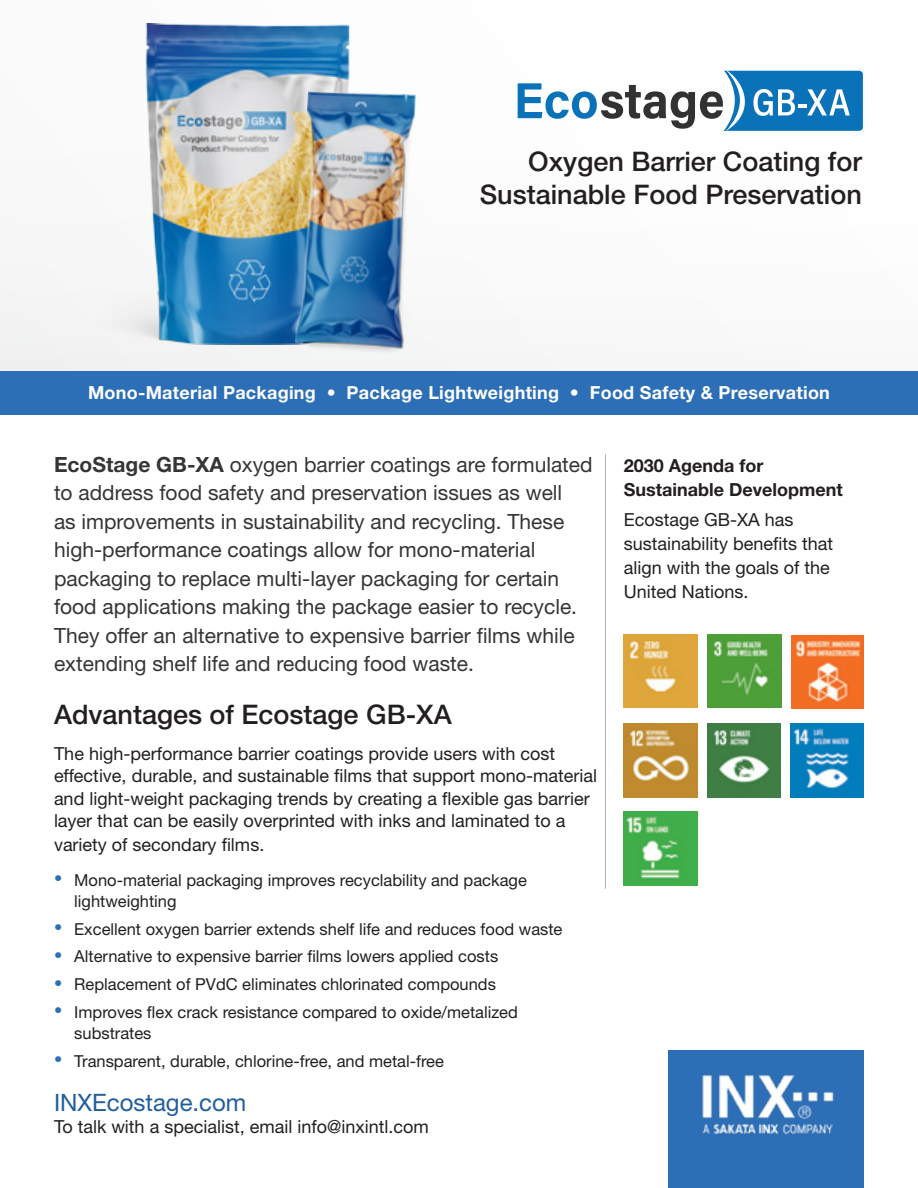
<style>
.page{position:relative;width:918px;height:1188px;background:#fff}
.page>*{position:absolute;margin:0;border:0;box-sizing:border-box;transform-origin:0 0}
.t1{font:500 27px/33px "Helvetica Neue LT Std";color:#231f20;text-align:right}
.t2{font:24px "Helvetica Neue LT Std";color:#215e9e}
.t3{font:21px/28.5px "Helvetica Neue LT Std";color:#363436}
.t4{font:18px/22.8px "Helvetica Neue LT Std";color:#231f20}
.t5{font:700 18px "Helvetica Neue LT Std";letter-spacing:.015em;color:#fff}
.t6{font:700 18px/24px "Helvetica Neue LT Std";color:#231f20}
.t7{font:16.5px/21px "Helvetica Neue LT Std";color:#231f20}
.s1{font-weight:700}
.s2{color:#2d6fb7}
</style>
<div class="page">
<div style="left:669px;top:1050px;width:195px;height:138px;background:#2d6fb7"></div>
<img style="left:701px;top:1074px;width:133px;height:61px">
<img style="left:624px;top:634px;width:74px;height:74px">
<img style="left:707px;top:634px;width:74px;height:74px">
<img style="left:791px;top:635px;width:73px;height:73px">
<img style="left:624px;top:723px;width:74px;height:74px">
<img style="left:707px;top:723px;width:74px;height:74px">
<img style="left:790px;top:723px;width:74px;height:74px">
<img style="left:624px;top:812px;width:74px;height:74px">
<hr style="left:605px;top:454px;width:1px;height:435px;background:#afb1b4">
<img style="left:109px;top:23px;width:241px;height:322px">
<img style="left:294px;top:89px;width:122px;height:264px">
<div style="left:0;top:372px;width:918px;height:43px;background:#2d6fb7"></div>
<h1 class="t1" style="left:480px;top:144px;width:384px">Oxygen Barrier Coating for<br>Sustainable Food Preservation</h1>
<p class="t5" style="left:88px;top:382px;width:743px">Mono-Material Packaging • Package Lightweighting • Food Safety &amp; Preservation</p>
<p class="t3" style="left:54px;top:450px;width:540px"><span class="s1">EcoStage GB-XA</span> oxygen barrier coatings are formulated to address food safety and preservation issues as well<br>as improvements in sustainability and recycling. These high-performance coatings allow for mono-material packaging to replace multi-layer packaging for certain food applications making the package easier to recycle.<br>They offer an alternative to expensive barrier films while extending shelf life and reducing food waste.</p>
<h1 class="t1" style="left:54px;top:697px;width:399px">Advantages of Ecostage GB-XA</h1>
<p class="t4" style="left:54px;top:742px;width:545px">The high-performance barrier coatings provide users with cost effective, durable, and sustainable films that support mono-material and light-weight packaging trends by creating a flexible gas barrier layer that can be easily overprinted with inks and laminated to a variety of secondary films.</p>
<p class="t7" style="left:74px;top:869px;width:454px;text-indent:-20px"><span class="s2">•</span> Mono-material packaging improves recyclability and package lightweighting</p>
<p class="t7" style="left:54px;top:918px;width:510px"><span class="s2">•</span> Excellent oxygen barrier extends shelf life and reduces food waste</p>
<p class="t7" style="left:54px;top:946px;width:446px"><span class="s2">•</span> Alternative to expensive barrier films lowers applied costs</p>
<p class="t7" style="left:54px;top:974px;width:444px"><span class="s2">•</span> Replacement of PVdC eliminates chlorinated compounds</p>
<p class="t7" style="left:74px;top:1001px;width:445px;text-indent:-20px"><span class="s2">•</span> Improves flex crack resistance compared to oxide/metalized substrates</p>
<p class="t7" style="left:54px;top:1050px;width:392px"><span class="s2">•</span> Transparent, durable, chlorine-free, and metal-free</p>
<h2 class="t2" style="left:54px;top:1088px;width:194px">INXEcostage.com</h2>
<p class="t4" style="left:54px;top:1115px;width:376px">To talk with a specialist, email info@inxintl.com</p>
<p class="t6" style="left:624px;top:453px;width:220px">2030 Agenda for<br>Sustainable Development</p>
<p class="t4" style="left:624px;top:508px;width:211px;line-height:24px">Ecostage GB-XA has sustainability benefits that align with the goals of the<br>United Nations.</p>
</div>
